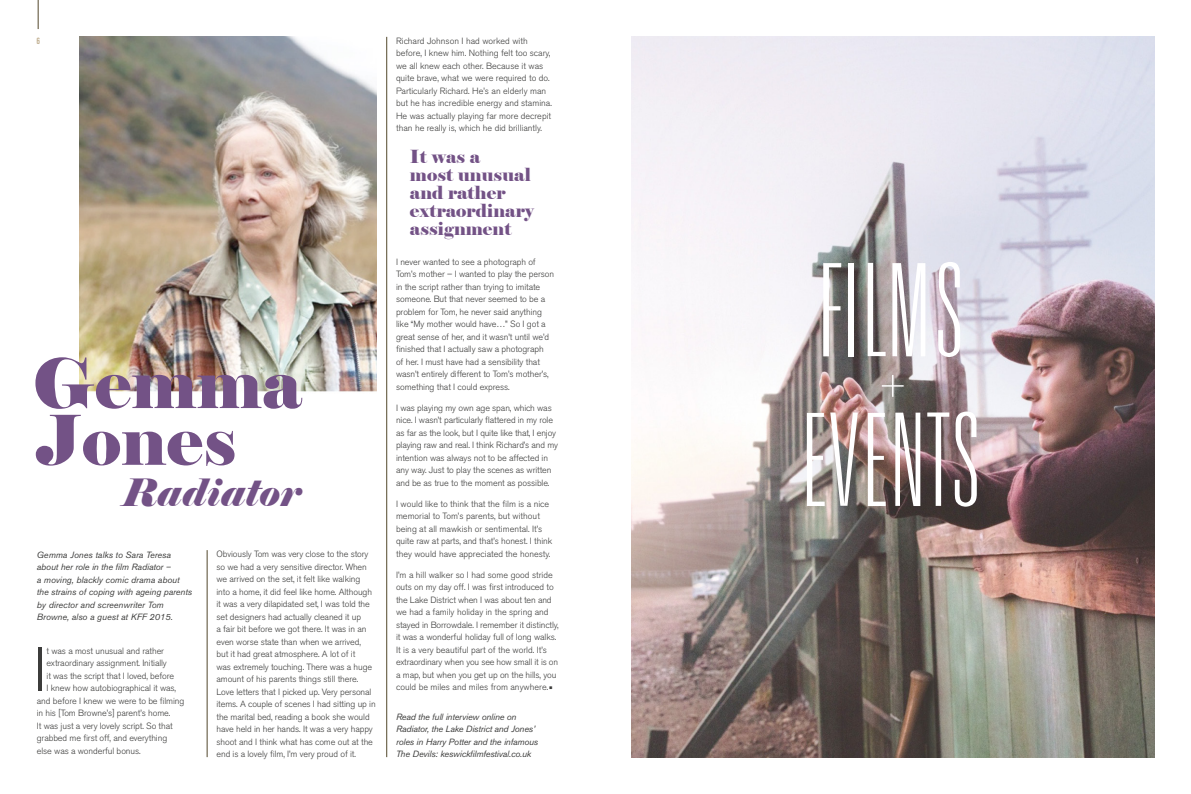
<style>
.page{position:relative;width:1191px;height:794px;background:#fff}
.page>*{position:absolute;margin:0;border:0;box-sizing:border-box;transform-origin:0 0}
.t1{font:200 133px "Univers Ultra Condensed BQ";letter-spacing:.02em;color:#fff}
.t2{font:300 62.5px "Univers Ultra Condensed BQ";color:#3c3c3b}
.t3{font:200 50px "Univers Ultra Condensed BQ";color:#fff}
.t4{font:italic 37.4px "Elephant";letter-spacing:.005em;color:#735286}
.t5{font:18px/18.1px "Elephant";letter-spacing:.005em;color:#735286}
.t6{font:300 9px/12.5px "Akzidenz Grotesk BE";letter-spacing:-.01em;color:#3c3c3b}
.t7{font:italic 9px/12.5px "Akzidenz Grotesk BE";letter-spacing:-.01em;color:#3c3c3b}
.t8{font:9px "Univers Ultra Condensed BQ";color:#b8a481}
</style>
<div class="page">
<img style="left:631px;top:36px;width:523px;height:722px">
<img style="left:79px;top:37px;width:297px;height:355px">
<svg style="left:38px;top:0;width:1px;height:29px"></svg>
<svg style="left:36px;top:415px;width:198px;height:51px"></svg>
<img style="left:35px;top:357px;width:267px;height:52px">
<hr style="left:386px;top:37px;width:1px;height:720px;background:#52472b">
<hr style="left:207px;top:550px;width:1px;height:207px;background:#52472b">
<p class="t8" style="left:37px;top:35px;width:4px">6</p>
<h3 class="t4" style="left:122px;top:469px;width:181px">Radiator</h3>
<p class="t7" style="left:37px;top:548px;width:157px">Gemma Jones talks to Sara Teresa about her role in the film Radiator –<br>a moving, blackly comic drama about the strains of coping with ageing parents by director and screenwriter Tom Browne, also a guest at KFF 2015.</p>
<h2 class="t2" style="left:37px;top:635px;width:9px">I</h2>
<p class="t6" style="left:47px;top:644px;width:119px">t was a most unusual and rather</p>
<p class="t6" style="left:47px;top:657px;width:122px">extraordinary assignment. Initially</p>
<p class="t6" style="left:47px;top:669px;width:129px">it was the script that I loved, before</p>
<p class="t6" style="left:47px;top:682px;width:131px">I knew how autobiographical it was,</p>
<p class="t6" style="left:37px;top:694px;width:149px">and before I knew we were to be filming</p>
<p class="t6" style="left:37px;top:707px;width:135px">in his [Tom Browne’s] parent’s home.</p>
<p class="t6" style="left:37px;top:719px;width:137px">It was just a very lovely script. So that</p>
<p class="t6" style="left:37px;top:732px;width:132px">grabbed me first off, and everything</p>
<p class="t6" style="left:37px;top:744px;width:105px">else was a wonderful bonus.</p>
<p class="t6" style="left:216px;top:548px;width:161px">Obviously Tom was very close to the story so we had a very sensitive director. When we arrived on the set, it felt like walking into a home, it did feel like home. Although it was a very dilapidated set, I was told the set designers had actually cleaned it up<br>a fair bit before we got there. It was in an even worse state than when we arrived,<br>but it had great atmosphere. A lot of it<br>was extremely touching. There was a huge amount of his parents things still there.<br>Love letters that I picked up. Very personal items. A couple of scenes I had sitting up in the marital bed, reading a book she would have held in her hands. It was a very happy shoot and I think what has come out at the end is a lovely film, I’m very proud of it.</p>
<p class="t6" style="left:396px;top:34px;width:157px">Richard Johnson I had worked with before, I knew him. Nothing felt too scary, we all knew each other. Because it was quite brave, what we were required to do.<br>Particularly Richard. He’s an elderly man but he has incredible energy and stamina.<br>He was actually playing far more decrepit than he really is, which he did brilliantly.</p>
<h3 class="t5" style="left:410px;top:148px;width:126px">It was a<br>most unusual and rather extraordinary assignment</h3>
<p class="t6" style="left:396px;top:255px;width:159px">I never wanted to see a photograph of Tom’s mother – I wanted to play the person in the script rather than trying to imitate someone. But that never seemed to be a problem for Tom, he never said anything like “My mother would have…” So I got a great sense of her, and it wasn’t until we’d finished that I actually saw a photograph<br>of her. I must have had a sensibility that wasn’t entirely different to Tom’s mother’s, something that I could express.</p>
<p class="t6" style="left:396px;top:401px;width:163px">I was playing my own age span, which was nice. I wasn’t particularly flattered in my role as far as the look, but I quite like that, I enjoy playing raw and real. I think Richard’s and my intention was always not to be affected in any way. Just to play the scenes as written and be as true to the moment as possible.</p>
<p class="t6" style="left:396px;top:497px;width:158px">I would like to think that the film is a nice memorial to Tom’s parents, but without being at all mawkish or sentimental. It’s quite raw at parts, and that’s honest. I think they would have appreciated the honesty.</p>
<p class="t6" style="left:396px;top:568px;width:164px">I’m a hill walker so I had some good stride outs on my day off. I was first introduced to the Lake District when I was about ten and we had a family holiday in the spring and stayed in Borrowdale. I remember it distinctly, it was a wonderful holiday full of long walks.<br>It is a very beautiful part of the world. It’s extraordinary when you see how small it is on a map, but when you get up on the hills, you could be miles and miles from anywhere.▪</p>
<p class="t7" style="left:396px;top:710px;width:144px">Read the full interview online on Radiator, the Lake District and Jones’ roles in Harry Potter and the infamous The Devils: keswickfilmfestival.co.uk</p>
<h1 class="t1" style="left:819px;top:238px;width:148px">FILMS</h1>
<h3 class="t3" style="left:880px;top:356px;width:26px">+</h3>
<h1 class="t1" style="left:802px;top:387px;width:181px">EVENTS</h1>
</div>
